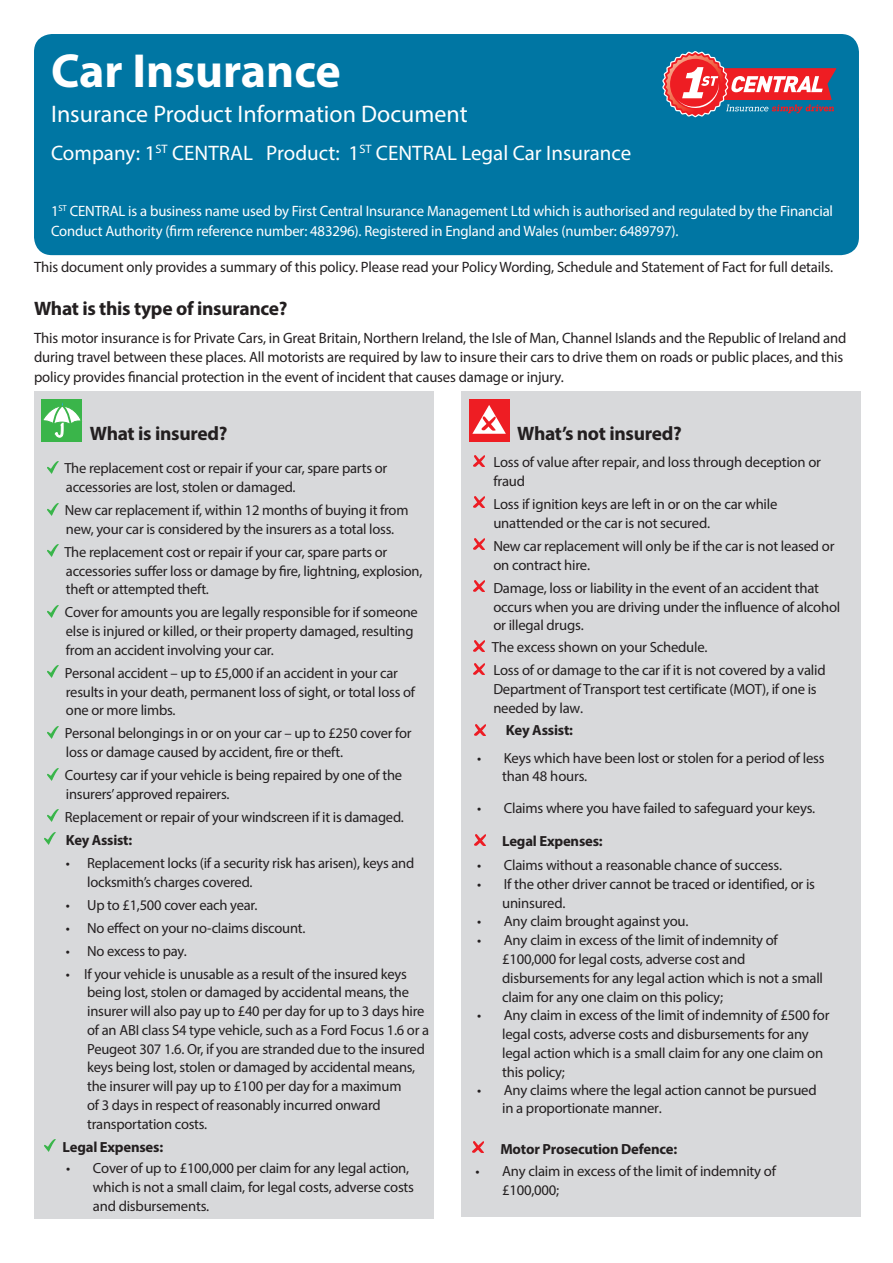
<style>
.page{position:relative;width:893px;height:1263px;background:#fff}
.page>*{position:absolute;margin:0;border:0;box-sizing:border-box;transform-origin:0 0}
.Form_title{font:700 48px "Myriad Pro";color:#fff}
.Form_sub_title{font:24px "Myriad Pro";color:#fff}
.Company_Product_head{font:21px "Myriad Pro";color:#fff}
.Cover_subhead{font:700 19.5px "Myriad Pro";letter-spacing:-.015em;color:#231f20}
.Form_intro{font:15px/19.5px "Myriad Pro";letter-spacing:-.01em;color:#231f20}
.Form_intro-2{font:15px/19.5px "Myriad Pro";letter-spacing:-.01em;color:#fff}
.Covered_bullets{font:14.7px/18.8px "Myriad Pro";letter-spacing:-.015em;color:#231f20}
.Covered_bullets-2{font:700 14.7px "Myriad Pro";letter-spacing:-.015em;color:#231f20}
</style>
<div class="page">
<div style="left:34px;top:34px;width:825px;height:221px;background:#0076a3;border-radius:18px"></div>
<svg style="left:662px;top:51px;width:174px;height:66px"></svg>
<div style="left:34px;top:391px;width:400px;height:827px;background:#d8d9db"></div>
<div style="left:461px;top:391px;width:399px;height:826px;background:#d8d9db"></div>
<div style="left:41px;top:399px;width:41px;height:43px;background:#3ab54a"></div>
<svg style="left:43px;top:402px;width:38px;height:35px"></svg>
<svg style="left:48px;top:461px;width:10px;height:12px"></svg>
<svg style="left:48px;top:503px;width:10px;height:12px"></svg>
<svg style="left:48px;top:545px;width:10px;height:12px"></svg>
<svg style="left:48px;top:605px;width:10px;height:12px"></svg>
<svg style="left:48px;top:666px;width:10px;height:12px"></svg>
<svg style="left:48px;top:726px;width:10px;height:12px"></svg>
<svg style="left:48px;top:768px;width:10px;height:12px"></svg>
<svg style="left:48px;top:810px;width:10px;height:12px"></svg>
<svg style="left:45px;top:833px;width:10px;height:12px"></svg>
<svg style="left:45px;top:1140px;width:10px;height:12px"></svg>
<div style="left:469px;top:399px;width:41px;height:43px;background:#ee1d23"></div>
<svg style="left:472px;top:405px;width:34px;height:29px"></svg>
<svg style="left:473px;top:455px;width:11px;height:11px"></svg>
<svg style="left:473px;top:497px;width:11px;height:11px"></svg>
<svg style="left:473px;top:539px;width:11px;height:10px"></svg>
<svg style="left:473px;top:580px;width:11px;height:11px"></svg>
<svg style="left:473px;top:641px;width:11px;height:11px"></svg>
<svg style="left:473px;top:664px;width:11px;height:11px"></svg>
<svg style="left:474px;top:724px;width:11px;height:11px"></svg>
<svg style="left:475px;top:835px;width:10px;height:11px"></svg>
<svg style="left:473px;top:1142px;width:10px;height:10px"></svg>
<p class="Form_title" style="left:51px;top:40px;width:291px">Car Insurance</p>
<p class="Form_sub_title" style="left:51px;top:99px;width:418px">Insurance Product Information Document</p>
<p class="Company_Product_head" style="left:51px;top:140px;width:582px">Company: 1<sup>ST</sup> CENTRAL Product: 1<sup>ST</sup> CENTRAL Legal Car Insurance</p>
<p class="Form_intro-2" style="left:51px;top:201px;width:784px">1<sup>ST</sup> CENTRAL is a business name used by First Central Insurance Management Ltd which is authorised and regulated by the Financial<br>Conduct Authority (firm reference number: 483296). Registered in England and Wales (number: 6489797).</p>
<p class="Form_intro" style="left:34px;top:257px;width:800px">This document only provides a summary of this policy. Please read your Policy Wording, Schedule and Statement of Fact for full details.</p>
<p class="Cover_subhead" style="left:34px;top:296px;width:255px">What is this type of insurance?</p>
<p class="Form_intro" style="left:34px;top:328px;width:814px">This motor insurance is for Private Cars, in Great Britain, Northern Ireland, the Isle of Man, Channel Islands and the Republic of Ireland and during travel between these places. All motorists are required by law to insure their cars to drive them on roads or public places, and this policy provides financial protection in the event of incident that causes damage or injury.</p>
<p class="Cover_subhead" style="left:90px;top:421px;width:139px">What is insured?</p>
<p class="Covered_bullets" style="left:64px;top:459px;width:325px">The replacement cost or repair if your car, spare parts or accessories are lost, stolen or damaged.</p>
<p class="Covered_bullets" style="left:65px;top:500px;width:345px">New car replacement if, within 12 months of buying it from new, your car is considered by the insurers as a total loss.</p>
<p class="Covered_bullets" style="left:64px;top:542px;width:360px">The replacement cost or repair if your car, spare parts or accessories suffer loss or damage by fire, lightning, explosion, theft or attempted theft.</p>
<p class="Covered_bullets" style="left:65px;top:603px;width:354px">Cover for amounts you are legally responsible for if someone else is injured or killed, or their property damaged, resulting from an accident involving your car.</p>
<p class="Covered_bullets" style="left:65px;top:663px;width:352px">Personal accident – up to £5,000 if an accident in your car results in your death, permanent loss of sight, or total loss of one or more limbs.</p>
<p class="Covered_bullets" style="left:65px;top:724px;width:348px">Personal belongings in or on your car – up to £250 cover for loss or damage caused by accident, fire or theft.</p>
<p class="Covered_bullets" style="left:65px;top:765px;width:339px">Courtesy car if your vehicle is being repaired by one of the insurers’ approved repairers.</p>
<p class="Covered_bullets" style="left:65px;top:807px;width:340px">Replacement or repair of your windscreen if it is damaged.</p>
<p class="Covered_bullets-2" style="left:66px;top:830px;width:68px">Key Assist:</p>
<p class="Covered_bullets" style="left:87px;top:853px;width:329px;text-indent:-21px">• Replacement locks (if a security risk has arisen), keys and locksmith’s charges covered.</p>
<p class="Covered_bullets" style="left:66px;top:895px;width:193px">• Up to £1,500 cover each year.</p>
<p class="Covered_bullets" style="left:66px;top:918px;width:241px">• No effect on your no-claims discount.</p>
<p class="Covered_bullets" style="left:66px;top:941px;width:122px">• No excess to pay.</p>
<p class="Covered_bullets" style="left:87px;top:964px;width:343px;text-indent:-21px">• If your vehicle is unusable as a result of the insured keys being lost, stolen or damaged by accidental means, the insurer will also pay up to £40 per day for up to 3 days hire of an ABI class S4 type vehicle, such as a Ford Focus 1.6 or a Peugeot 307 1.6. Or, if you are stranded due to the insured keys being lost, stolen or damaged by accidental means, the insurer will pay up to £100 per day for a maximum<br>of 3 days in respect of reasonably incurred onward transportation costs.</p>
<p class="Covered_bullets-2" style="left:63px;top:1137px;width:102px">Legal Expenses:</p>
<p class="Covered_bullets" style="left:93px;top:1159px;width:323px;text-indent:-27px">• Cover of up to £100,000 per claim for any legal action, which is not a small claim, for legal costs, adverse costs and disbursements.</p>
<p class="Cover_subhead" style="left:517px;top:421px;width:166px">What’s not insured?</p>
<p class="Covered_bullets" style="left:493px;top:453px;width:329px">Loss of value after repair, and loss through deception or fraud</p>
<p class="Covered_bullets" style="left:493px;top:494px;width:286px">Loss if ignition keys are left in or on the car while unattended or the car is not secured.</p>
<p class="Covered_bullets" style="left:493px;top:536px;width:343px">New car replacement will only be if the car is not leased or on contract hire.</p>
<p class="Covered_bullets" style="left:493px;top:578px;width:349px">Damage, loss or liability in the event of an accident that occurs when you are driving under the influence of alcohol or illegal drugs.</p>
<p class="Covered_bullets" style="left:492px;top:636px;width:335px;line-height:23.1px">The excess shown on your Schedule.<br>Loss of or damage to the car if it is not covered by a valid</p>
<p class="Covered_bullets" style="left:493px;top:680px;width:325px">Department of Transport test certificate (MOT), if one is needed by law.</p>
<p class="Covered_bullets-2" style="left:506px;top:720px;width:69px">Key Assist:</p>
<p class="Covered_bullets" style="left:502px;top:748px;width:324px;text-indent:-25px">• Keys which have been lost or stolen for a period of less than 48 hours.</p>
<p class="Covered_bullets" style="left:477px;top:798px;width:340px">• Claims where you have failed to safeguard your keys.</p>
<p class="Covered_bullets-2" style="left:502px;top:831px;width:102px">Legal Expenses:</p>
<p class="Covered_bullets" style="left:477px;top:856px;width:306px">• Claims without a reasonable chance of success.</p>
<p class="Covered_bullets" style="left:502px;top:874px;width:314px;text-indent:-25px">• If the other driver cannot be traced or identified, or is uninsured.</p>
<p class="Covered_bullets" style="left:477px;top:912px;width:213px">• Any claim brought against you.</p>
<p class="Covered_bullets" style="left:502px;top:931px;width:322px;text-indent:-25px">• Any claim in excess of the limit of indemnity of £100,000 for legal costs, adverse cost and disbursements for any legal action which is not a small claim for any one claim on this policy;</p>
<p class="Covered_bullets" style="left:502px;top:1006px;width:329px;text-indent:-25px">• Any claim in excess of the limit of indemnity of £500 for legal costs, adverse costs and disbursements for any legal action which is a small claim for any one claim on this policy;</p>
<p class="Covered_bullets" style="left:502px;top:1081px;width:316px;line-height:18.1px;text-indent:-25px">• Any claims where the legal action cannot be pursued in a proportionate manner.</p>
<p class="Covered_bullets-2" style="left:500px;top:1139px;width:178px">Motor Prosecution Defence:</p>
<p class="Covered_bullets" style="left:502px;top:1162px;width:275px;text-indent:-27px">• Any claim in excess of the limit of indemnity of £100,000;</p>
</div>
